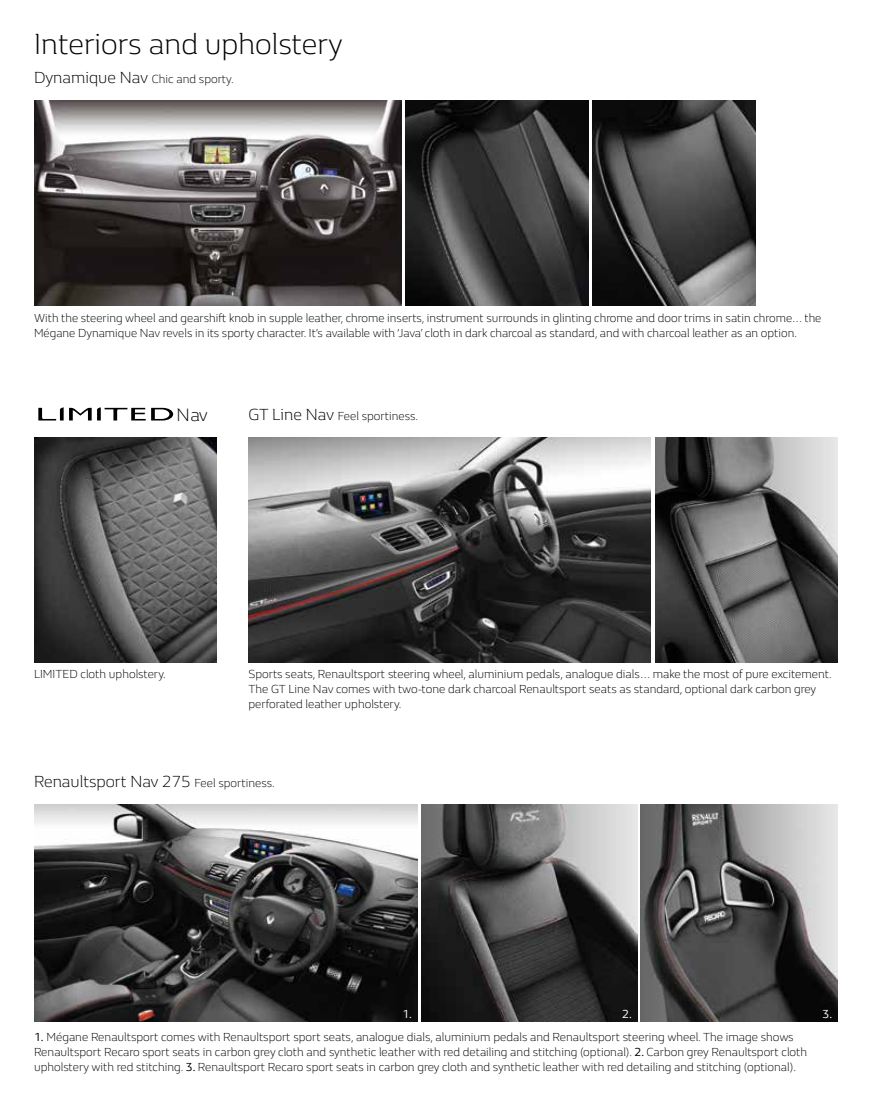
<style>
.page{position:relative;width:872px;height:1106px;background:#fff}
.page>*{position:absolute;margin:0;border:0;box-sizing:border-box;transform-origin:0 0}
.t1{font:300 30px "Renault Life";color:#000}
.t2{font:300 18.3px "Renault Life";color:#000}
.t3{font:300 16.5px "Renault Life";color:#000}
.t4{font:300 12px/15px "Renault Life";color:#000}
.t5{font:12px "Renault Life";color:#fff}
.s1{font-size:16.5px}
.s2{font-size:12px}
.s3{font-weight:400}
</style>
<div class="page">
<img style="left:34px;top:101px;width:367px;height:204px">
<img style="left:593px;top:101px;width:162px;height:204px">
<img style="left:405px;top:101px;width:183px;height:204px">
<img style="left:34px;top:804px;width:384px;height:217px">
<img style="left:421px;top:804px;width:216px;height:217px">
<img style="left:641px;top:804px;width:197px;height:217px">
<img style="left:248px;top:437px;width:403px;height:226px">
<img style="left:34px;top:437px;width:183px;height:226px">
<img style="left:655px;top:437px;width:183px;height:226px">
<svg style="left:38px;top:407px;width:135px;height:13px"></svg>
<h1 class="t1" style="left:34px;top:24px;width:310px">Interiors and upholstery</h1>
<p class="t4" style="left:34px;top:71px;width:201px"><span class="s1">Dynamique Nav</span> Chic and sporty.</p>
<p class="t4" style="left:34px;top:310px;width:789px">With the steering wheel and gearshift knob in supple leather, chrome inserts, instrument surrounds in glinting chrome and door trims in satin chrome… the<br>Mégane Dynamique Nav revels in its sporty character. It’s available with ‘Java’ cloth in dark charcoal as standard, and with charcoal leather as an option.</p>
<h2 class="t2" style="left:176px;top:403px;width:33px">Nav</h2>
<p class="t4" style="left:248px;top:408px;width:171px"><span class="s1">GT Line Nav</span> Feel sportiness.</p>
<p class="t4" style="left:34px;top:666px;width:133px">LIMITED cloth upholstery.</p>
<p class="t4" style="left:248px;top:665px;width:585px">Sports seats, Renaultsport steering wheel, aluminium pedals, analogue dials… make the most of pure excitement.<br>The GT Line Nav comes with two-tone dark charcoal Renaultsport seats as standard, optional dark carbon grey perforated leather upholstery.</p>
<h3 class="t3" style="left:34px;top:770px;width:242px">Renaultsport Nav 275 <span class="s2">Feel sportiness.</span></h3>
<p class="t5" style="left:402px;top:1005px;width:11px">1.</p>
<p class="t5" style="left:622px;top:1005px;width:11px">2.</p>
<p class="t5" style="left:822px;top:1005px;width:11px">3.</p>
<p class="t4" style="left:34px;top:1028px;width:774px"><span class="s3">1.</span> Mégane Renaultsport comes with Renaultsport sport seats, analogue dials, aluminium pedals and Renaultsport steering wheel. The image shows<br>Renaultsport Recaro sport seats in carbon grey cloth and synthetic leather with red detailing and stitching (optional). <span class="s3">2.</span> Carbon grey Renaultsport cloth upholstery with red stitching. <span class="s3">3.</span> Renaultsport Recaro sport seats in carbon grey cloth and synthetic leather with red detailing and stitching (optional).</p>
</div>
